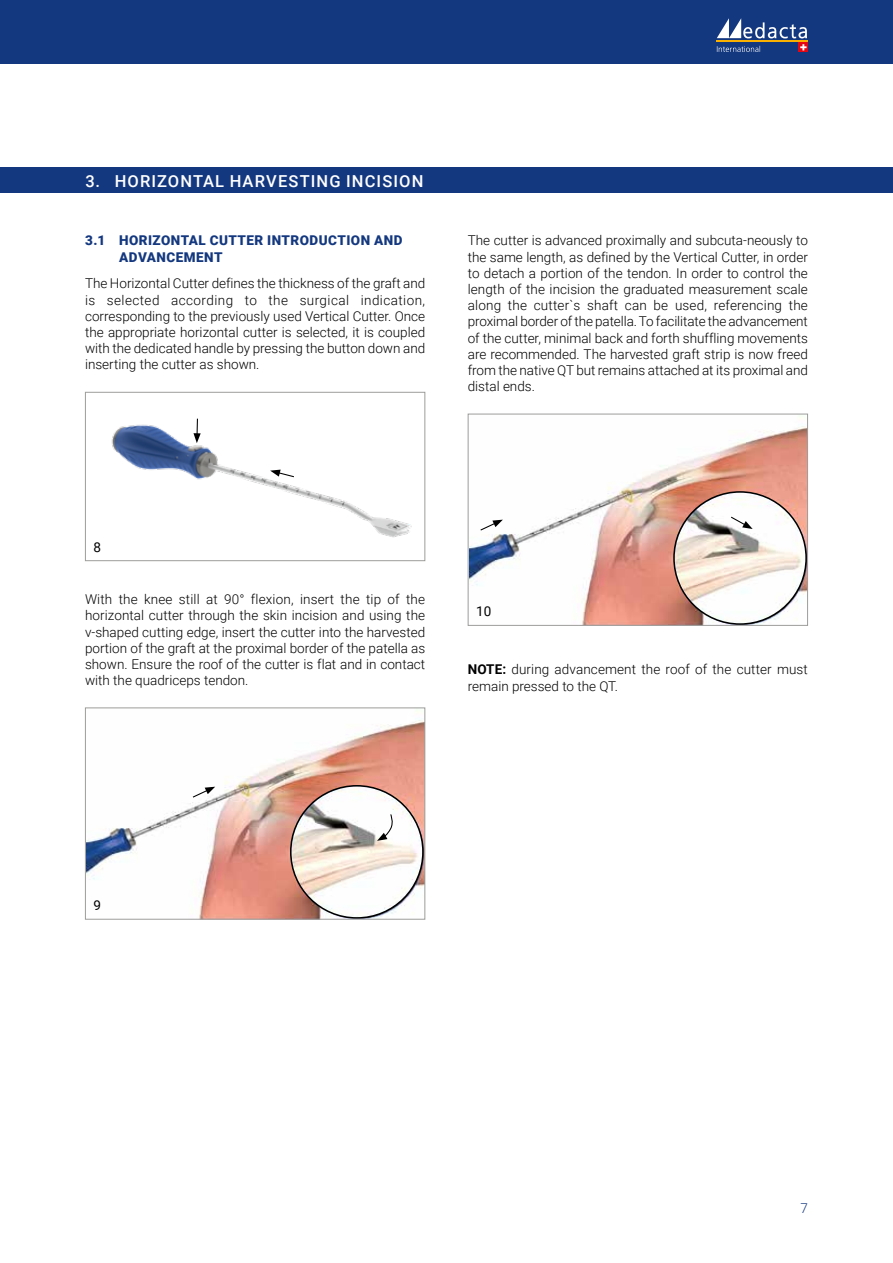
<style>
.page{position:relative;width:893px;height:1263px;background:#fff}
.page>*{position:absolute;margin:0;border:0;box-sizing:border-box;transform-origin:0 0}
.t1{font:500 16.5px "Roboto";letter-spacing:.07em;color:#fff}
.t2{font:300 13.5px/16.2px "Roboto";color:#000;text-align:justify}
.t3{font:900 13.5px/16.2px "Roboto";letter-spacing:.035em;color:#14387f}
.t4{font:13.5px "Roboto";color:#000}
.t5{font:300 13.5px "Roboto";color:#14387f}
.s1{font-weight:700}
</style>
<div class="page">
<div style="left:0;top:0;width:893px;height:64px;background:#14387f"></div>
<hr style="left:716px;top:40px;width:92px;height:1px;background:#f9b000">
<svg style="left:717px;top:18px;width:90px;height:20px"></svg>
<svg style="left:799px;top:43px;width:9px;height:9px"></svg>
<svg style="left:800px;top:44px;width:6px;height:6px"></svg>
<svg style="left:717px;top:46px;width:43px;height:6px"></svg>
<div style="left:0;top:168px;width:893px;height:25px;background:#14387f"></div>
<img style="left:111px;top:418px;width:301px;height:120px">
<div style="left:85px;top:392px;width:340px;height:169px;border:1px solid #9d9d9c"></div>
<img style="left:87px;top:710px;width:336px;height:207px">
<img style="left:291px;top:786px;width:132px;height:132px;border-radius:66px">
<svg style="left:192px;top:787px;width:23px;height:11px"></svg>
<svg style="left:377px;top:813px;width:18px;height:28px"></svg>
<div style="left:85px;top:707px;width:340px;height:212px;border:1px solid #9d9d9c"></div>
<img style="left:470px;top:416px;width:336px;height:208px">
<img style="left:674px;top:492px;width:132px;height:132px;border-radius:66px">
<svg style="left:479px;top:520px;width:24px;height:11px"></svg>
<svg style="left:730px;top:516px;width:23px;height:13px"></svg>
<div style="left:468px;top:414px;width:340px;height:212px;border:1px solid #9d9d9c"></div>
<p class="t1" style="left:85px;top:169px;width:340px">3. HORIZONTAL HARVESTING INCISION</p>
<p class="t3" style="left:119px;top:232px;width:285px;text-indent:-34px">3.1 HORIZONTAL CUTTER INTRODUCTION AND<br>ADVANCEMENT</p>
<p class="t2" style="left:85px;top:275px;width:342px">The Horizontal Cutter defines the thickness of the graft and is selected according to the surgical indication, corresponding to the previously used Vertical Cutter. Once the appropriate horizontal cutter is selected, it is coupled with the dedicated handle by pressing the button down and inserting the cutter as shown.</p>
<p class="t2" style="left:468px;top:232px;width:342px">The cutter is advanced proximally and subcuta-neously to the same length, as defined by the Vertical Cutter, in order to detach a portion of the tendon. In order to control the length of the incision the graduated measurement scale along the cutter`s shaft can be used, referencing the proximal border of the patella. To facilitate the advancement of the cutter, minimal back and forth shuffling movements are recommended. The harvested graft strip is now freed from the native QT but remains attached at its proximal and distal ends.</p>
<p class="t4" style="left:94px;top:537px;width:9px">8</p>
<p class="t2" style="left:85px;top:591px;width:342px">With the knee still at 90° flexion, insert the tip of the horizontal cutter through the skin incision and using the v-shaped cutting edge, insert the cutter into the harvested portion of the graft at the proximal border of the patella as shown. Ensure the roof of the cutter is flat and in contact with the quadriceps tendon.</p>
<p class="t4" style="left:476px;top:602px;width:17px">10</p>
<p class="t2" style="left:468px;top:661px;width:342px"><span class="s1">NOTE:</span> during advancement the roof of the cutter must remain pressed to the QT.</p>
<p class="t4" style="left:94px;top:896px;width:9px">9</p>
<p class="t5" style="left:800px;top:1198px;width:9px">7</p>
</div>
